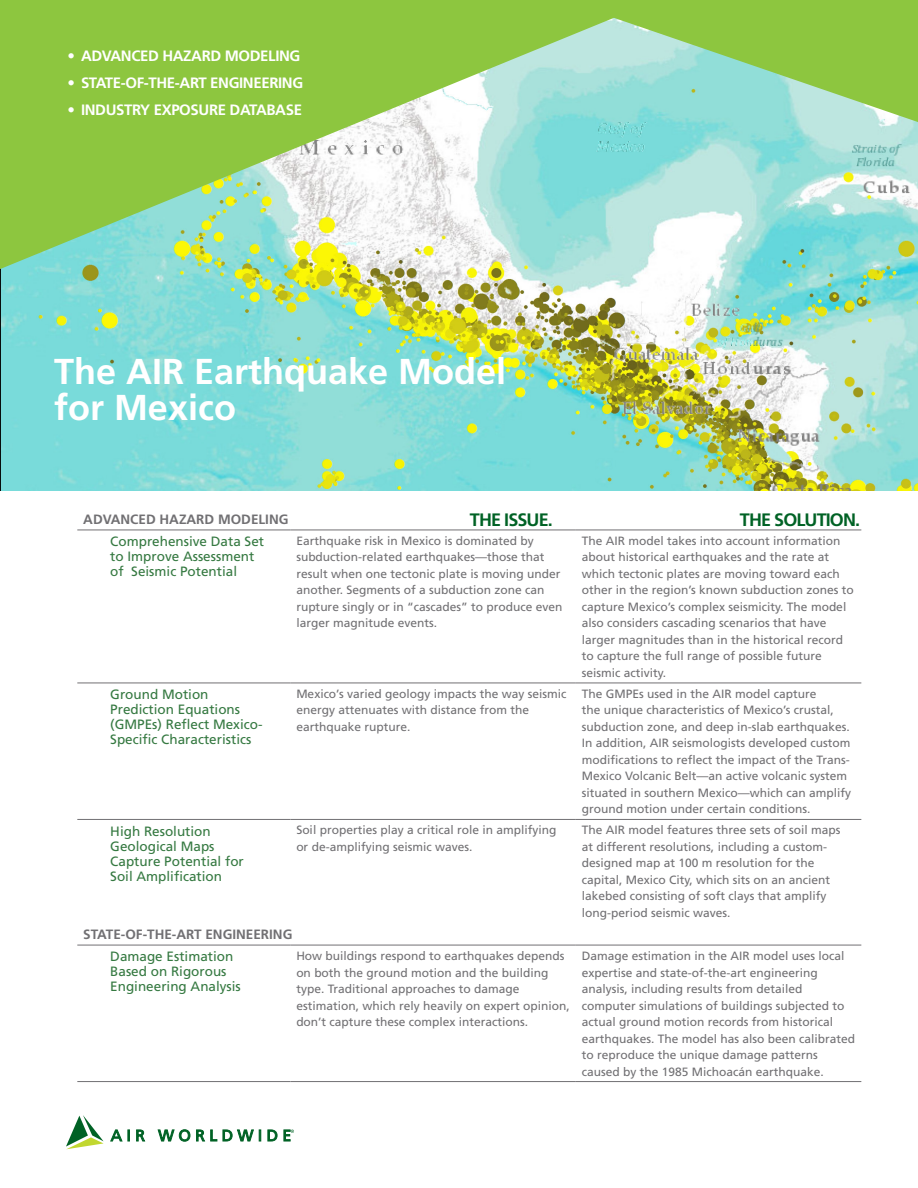
<style>
.page{position:relative;width:918px;height:1188px;background:#fff}
.page>*{position:absolute;margin:0;border:0;box-sizing:border-box;transform-origin:0 0}
.t1{font:700 36px/36px "Frutiger LT Std";color:#fff}
.t2{font:700 18px "Frutiger LT Std";letter-spacing:-.05em;color:#006225}
.t3{font:700 15px "Frutiger LT Std";letter-spacing:-.025em;color:#fff}
.t4{font:13.5px/15px "Frutiger LT Std";color:#357941}
.t5{font:700 13.5px "Frutiger LT Std";color:#717073}
.t6{font:12px/16.5px "Frutiger LT Std";color:#717073}
</style>
<div class="page">
<svg style="left:66px;top:1115px;width:38px;height:34px"></svg>
<svg style="left:110px;top:1129px;width:20px;height:13px"></svg>
<svg style="left:136px;top:1129px;width:9px;height:13px"></svg>
<svg style="left:157px;top:1129px;width:104px;height:13px"></svg>
<svg style="left:267px;top:1129px;width:27px;height:13px"></svg>
<img style="left:0;top:269px;width:918px;height:222px">
<hr style="left:77px;top:819px;width:213px;height:1px;background:#717073">
<hr style="left:290px;top:819px;width:286px;height:1px;background:#717073">
<hr style="left:576px;top:819px;width:285px;height:1px;background:#717073">
<hr style="left:77px;top:1081px;width:213px;height:1px;background:#717073">
<hr style="left:290px;top:1081px;width:286px;height:1px;background:#717073">
<hr style="left:576px;top:1081px;width:285px;height:1px;background:#717073">
<hr style="left:77px;top:945px;width:213px;height:1px;background:#717073">
<hr style="left:290px;top:945px;width:286px;height:1px;background:#717073">
<hr style="left:576px;top:945px;width:285px;height:1px;background:#717073">
<hr style="left:77px;top:530px;width:213px;height:1px;background:#717073">
<hr style="left:290px;top:530px;width:286px;height:1px;background:#717073">
<hr style="left:576px;top:530px;width:285px;height:1px;background:#717073">
<hr style="left:77px;top:683px;width:213px;height:1px;background:#717073">
<hr style="left:290px;top:683px;width:286px;height:1px;background:#717073">
<hr style="left:576px;top:683px;width:285px;height:1px;background:#717073">
<svg style="left:0;top:0;width:918px;height:269px;background:#a2d796"></svg>
<p class="t3" style="left:68px;top:47px;width:234px">• ADVANCED HAZARD MODELING</p>
<p class="t3" style="left:68px;top:74px;width:237px">• STATE-OF-TH E-ART ENGINEERING</p>
<p class="t3" style="left:68px;top:101px;width:236px">• INDUSTRY EXPOSURE DATABASE</p>
<h1 class="t1" style="left:54px;top:354px;width:454px">THE AIR EARTHQUAKE MODEL<br>FOR MEXICO</h1>
<h2 class="t2" style="left:470px;top:509px;width:122px">TH E ISSUE. TH</h2>
<h2 class="t2" style="left:761px;top:509px;width:101px">E SOLUTION.</h2>
<p class="t5" style="left:83px;top:511px;width:207px">ADVANCED HAZARD MODELING</p>
<p class="t4" style="left:110px;top:534px;width:155px">Comprehensive Data Set to Improve Assessment of Seismic Potential</p>
<p class="t6" style="left:296px;top:533px;width:268px">Earthquake risk in Mexico is dominated by subduction-related earthquakes—those that result when one tectonic plate is moving under another. Segments of a subduction zone can rupture singly or in “cascades” to produce even larger magnitude events.</p>
<p class="t6" style="left:582px;top:533px;width:274px">The AIR model takes into account information about historical earthquakes and the rate at which tectonic plates are moving toward each other in the region’s known subduction zones to capture Mexico’s complex seismicity. The model also considers cascading scenarios that have larger magnitudes than in the historical record to capture the full range of possible future seismic activity.</p>
<p class="t4" style="left:110px;top:687px;width:154px">Ground Motion<br>Prediction Equations (GMPEs) Reflect Mexico-<br>Specific Characteristics</p>
<p class="t6" style="left:296px;top:686px;width:272px">Mexico’s varied geology impacts the way seismic energy attenuates with distance from the earthquake rupture.</p>
<p class="t6" style="left:582px;top:686px;width:271px">The GMPEs used in the AIR model capture<br>the unique characteristics of Mexico’s crustal, subduction zone, and deep in-slab earthquakes.<br>In addition, AIR seismologists developed custom modifications to reflect the impact of the Trans-Mexico Volcanic Belt—an active volcanic system situated in southern Mexico—which can amplify ground motion under certain conditions.</p>
<p class="t4" style="left:110px;top:823px;width:135px">High Resolution<br>Geological Maps<br>Capture Potential for<br>Soil Amplification</p>
<p class="t6" style="left:296px;top:822px;width:262px">Soil properties play a critical role in amplifying or de-amplifying seismic waves.</p>
<p class="t6" style="left:582px;top:822px;width:260px">The AIR model features three sets of soil maps at different resolutions, including a custom&shy;designed map at 100 m resolution for the capital, Mexico City, which sits on an ancient lakebed consisting of soft clays that amplify long-period seismic waves.</p>
<p class="t5" style="left:83px;top:926px;width:211px">STATE-OF-TH E-ART ENGINEERING</p>
<p class="t4" style="left:110px;top:949px;width:132px">Damage Estimation<br>Based on Rigorous<br>Engineering Analysis</p>
<p class="t6" style="left:296px;top:948px;width:275px">How buildings respond to earthquakes depends on both the ground motion and the building type. Traditional approaches to damage estimation, which rely heavily on expert opinion, don’t capture these complex interactions.</p>
<p class="t6" style="left:582px;top:948px;width:275px">Damage estimation in the AIR model uses local expertise and state-of-the-art engineering analysis, including results from detailed computer simulations of buildings subjected to actual ground motion records from historical earthquakes. The model has also been calibrated to reproduce the unique damage patterns caused by the 1985 Michoacán earthquake.</p>
</div>
